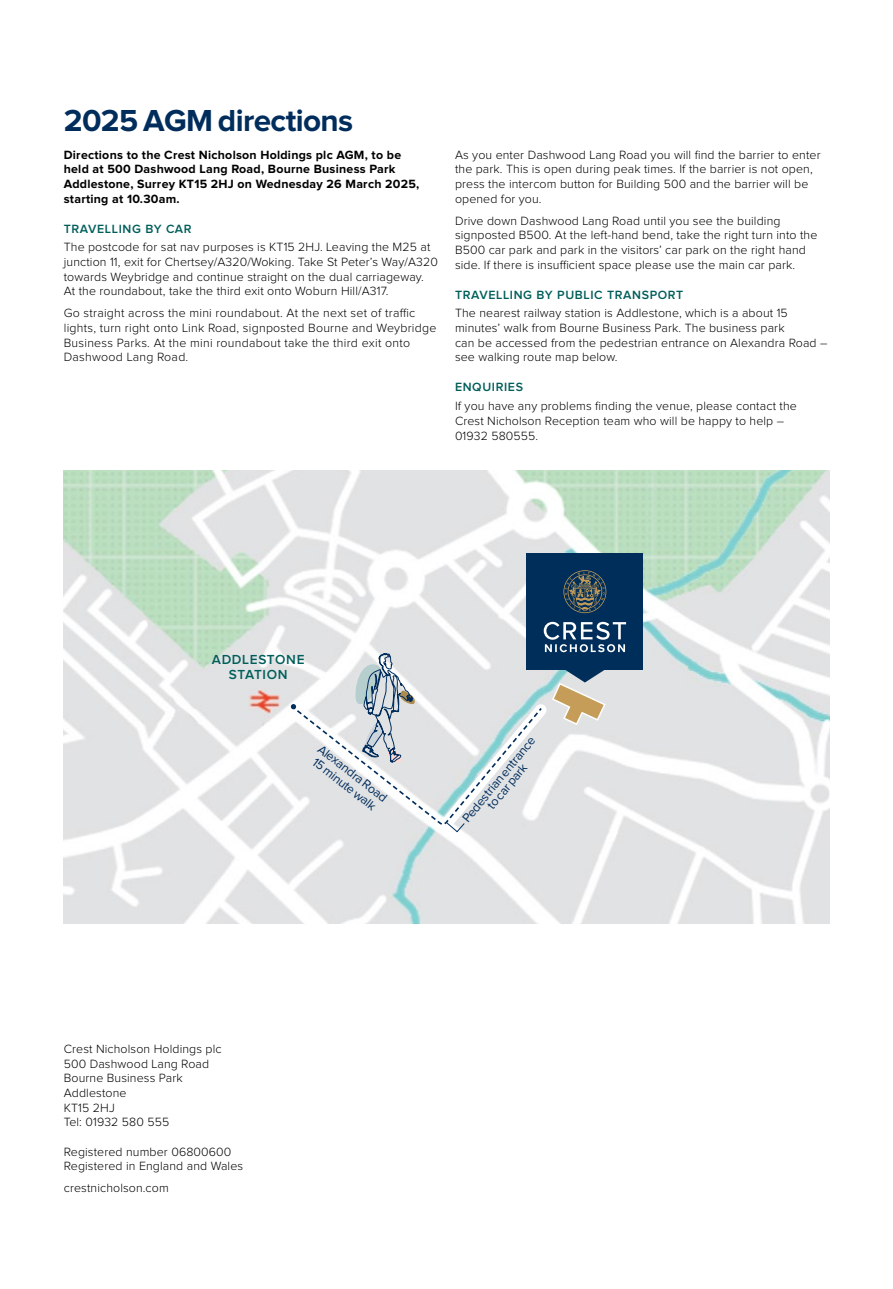
<style>
.page{position:relative;width:893px;height:1289px;background:#fff}
.page>*{position:absolute;margin:0;border:0;box-sizing:border-box;transform-origin:0 0}
.t1{font:700 31.5px "Proxima Nova";letter-spacing:-.02em;color:#002d5c}
.t2{font:600 13.65px/14.9px "Proxima Nova";letter-spacing:.05em;color:#005e5a;text-align:center}
.t3{font:12.75px/13.4px "Proxima Nova";color:#002d5c;text-align:center}
.t4{font:300 12.3px/14.7px "Proxima Nova";letter-spacing:.01em;color:#000}
.t5{font:700 12.3px/14.7px "Proxima Nova";letter-spacing:.02em;color:#000}
.t6{font:600 12.3px "Proxima Nova";letter-spacing:.05em;color:#005e5a}
</style>
<div class="page">
<img style="left:64px;top:470px;width:765px;height:453px">
<div style="left:527px;top:553px;width:116px;height:116px;background:#002e5a"></div>
<svg style="left:563px;top:570px;width:43px;height:43px"></svg>
<svg style="left:291px;top:622px;width:335px;height:218px"></svg>
<h1 class="t1" style="left:64px;top:106px;width:291px">2025 AGM directions</h1>
<p class="t5" style="left:64px;top:148px;width:357px">Directions to the Crest Nicholson Holdings plc AGM, to be held at 500 Dashwood Lang Road, Bourne Business Park Addlestone, Surrey KT15 2HJ on Wednesday 26 March 2025, starting at 10.30am.</p>
<p class="t6" style="left:64px;top:223px;width:129px">TRAVELLING BY CAR</p>
<p class="t4" style="left:64px;top:240px;width:376px">The postcode for sat nav purposes is KT15 2HJ. Leaving the M25 at junction 11, exit for Chertsey/A320/Woking. Take St Peter’s Way/A320 towards Weybridge and continue straight on the dual carriageway.<br>At the roundabout, take the third exit onto Woburn Hill/A317.</p>
<p class="t4" style="left:64px;top:306px;width:374px">Go straight across the mini roundabout. At the next set of traffic lights, turn right onto Link Road, signposted Bourne and Weybridge Business Parks. At the mini roundabout take the third exit onto Dashwood Lang Road.</p>
<p class="t4" style="left:455px;top:148px;width:367px">As you enter Dashwood Lang Road you will find the barrier to enter the park. This is open during peak times. If the barrier is not open, press the intercom button for Building 500 and the barrier will be opened for you.</p>
<p class="t4" style="left:455px;top:214px;width:364px">Drive down Dashwood Lang Road until you see the building signposted B500. At the left-hand bend, take the right turn into the B500 car park and park in the visitors’ car park on the right hand side. If there is insufficient space please use the main car park.</p>
<p class="t6" style="left:455px;top:289px;width:230px">TRAVELLING BY PUBLIC TRANSPORT</p>
<p class="t4" style="left:455px;top:306px;width:374px">The nearest railway station is Addlestone, which is a about 15 minutes’ walk from Bourne Business Park. The business park<br>can be accessed from the pedestrian entrance on Alexandra Road – see walking route map below.</p>
<p class="t6" style="left:455px;top:381px;width:70px">ENQUIRIES</p>
<p class="t4" style="left:455px;top:399px;width:343px">If you have any problems finding the venue, please contact the<br>Crest Nicholson Reception team who will be happy to help –<br>01932 580555.</p>
<p class="t2" style="left:212px;top:652px;width:94px">ADDLESTONE<br>STATION</p>
<p class="t3" style="left:323px;top:742px;width:86px;rotate:38deg">Alexandra Road<br>15 minute walk</p>
<p class="t3" style="left:461px;top:817px;width:109px;line-height:10.6px;rotate:-50deg">Pedestrian entrance to car park</p>
<p class="t4" style="left:64px;top:1042px;width:159px">Crest Nicholson Holdings plc<br>500 Dashwood Lang Road<br>Bourne Business Park<br>Addlestone<br>KT15 2HJ<br>Tel: 01932 580 555</p>
<p class="t4" style="left:64px;top:1144px;width:181px">Registered number 06800600<br>Registered in England and Wales</p>
<p class="t4" style="left:64px;top:1181px;width:107px">crestnicholson.com</p>
</div>
